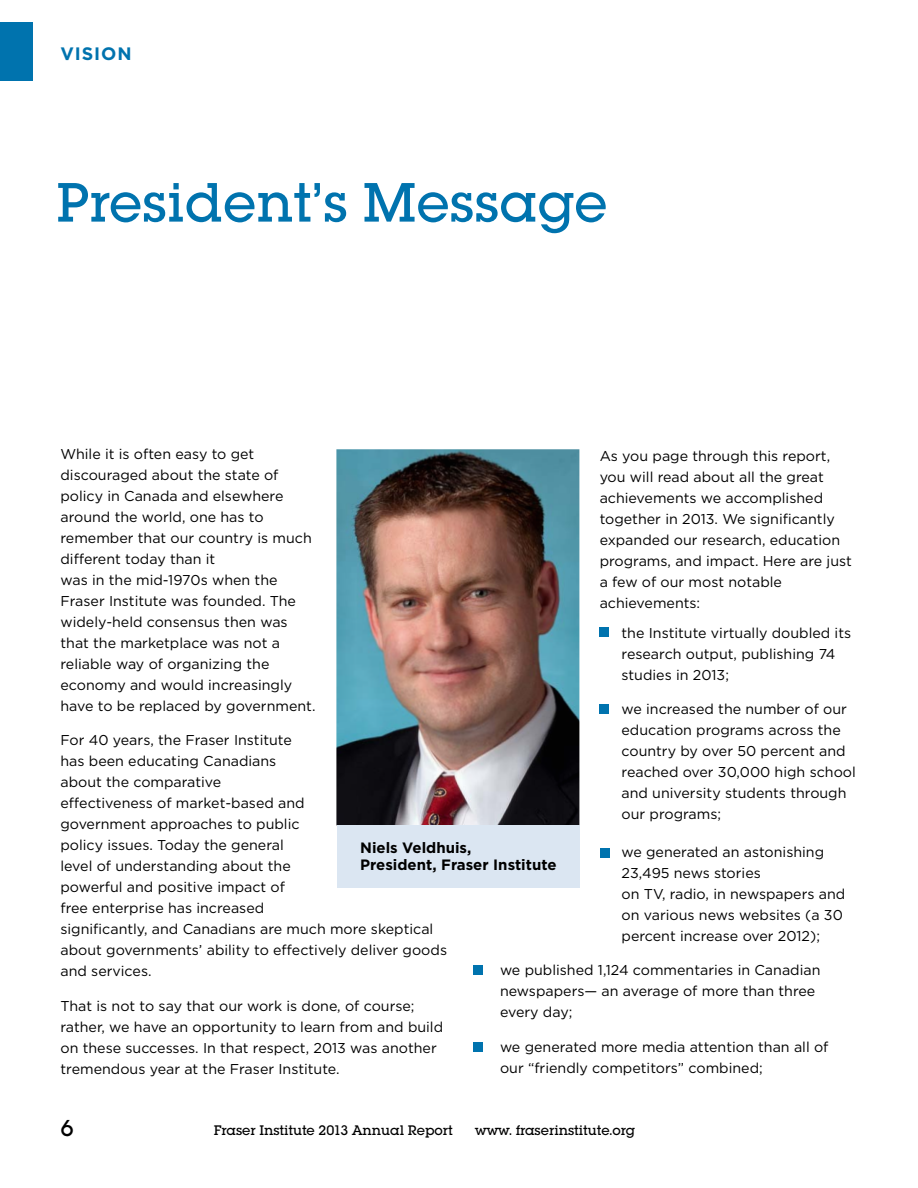
<style>
.page{position:relative;width:918px;height:1188px;background:#fff}
.page>*{position:absolute;margin:0;border:0;box-sizing:border-box;transform-origin:0 0}
.t1{font:500 54px "Lubalin Graph Std";color:#0073ae}
.t2{font:500 22.5px "Lubalin Graph Std";color:#000}
.t3{font:700 18px "Gotham";letter-spacing:.05em;color:#0073ae}
.t4{font:700 15px/16.5px "Gotham";color:#000}
.t5{font:14.25px/21px "Gotham";color:#000}
.t6{font:500 13.5px "Lubalin Graph Std";color:#000}
</style>
<div class="page">
<div style="left:0;top:23px;width:32px;height:58px;background:#0073ae"></div>
<img style="left:336px;top:449px;width:243px;height:376px">
<div style="left:337px;top:825px;width:242px;height:63px;background:#dbe6f2"></div>
<div style="left:599px;top:627px;width:10px;height:10px;background:#0073ae"></div>
<div style="left:599px;top:704px;width:10px;height:10px;background:#0073ae"></div>
<div style="left:473px;top:965px;width:10px;height:10px;background:#0073ae"></div>
<div style="left:473px;top:1042px;width:10px;height:10px;background:#0073ae"></div>
<div style="left:600px;top:848px;width:10px;height:10px;background:#0073ae"></div>
<p class="t3" style="left:60px;top:41px;width:73px">VISION</p>
<h1 class="t1" style="left:56px;top:168px;width:553px">President’s Message</h1>
<p class="t5" style="left:60px;top:443px;width:257px">While it is often easy to get discouraged about the state of policy in Canada and elsewhere around the world, one has to remember that our country is much different today than it<br>was in the mid-1970s when the<br>Fraser Institute was founded. The widely-held consensus then was that the marketplace was not a reliable way of organizing the economy and would increasingly have to be replaced by government.</p>
<p class="t5" style="left:60px;top:729px;width:388px">For 40 years, the Fraser Institute<br>has been educating Canadians<br>about the comparative<br>effectiveness of market-based and<br>government approaches to public<br>policy issues. Today the general<br>level of understanding about the<br>powerful and positive impact of<br>free enterprise has increased<br>significantly, and Canadians are much more skeptical about governments’ ability to effectively deliver goods and services.</p>
<p class="t5" style="left:60px;top:995px;width:384px">That is not to say that our work is done, of course; rather, we have an opportunity to learn from and build on these successes. In that respect, 2013 was another tremendous year at the Fraser Institute.</p>
<p class="t5" style="left:600px;top:445px;width:254px">As you page through this report, you will read about all the great achievements we accomplished together in 2013. We significantly expanded our research, education programs, and impact. Here are just a few of our most notable achievements:</p>
<p class="t5" style="left:622px;top:622px;width:231px;text-indent:-22px">• the Institute virtually doubled its research output, publishing 74 studies in 2013;</p>
<p class="t5" style="left:622px;top:698px;width:236px;text-indent:-22px">• we increased the number of our education programs across the country by over 50 percent and reached over 30,000 high school and university students through our programs;</p>
<p class="t5" style="left:622px;top:841px;width:225px">we generated an astonishing<br>23,495 news stories<br>on TV, radio, in newspapers and on various news websites (a 30 percent increase over 2012);</p>
<p class="t5" style="left:500px;top:959px;width:322px;text-indent:-27px">• we published 1,124 commentaries in Canadian newspapers— an average of more than three every day;</p>
<p class="t5" style="left:500px;top:1036px;width:330px;text-indent:-27px">• we generated more media attention than all of our “friendly competitors” combined;</p>
<p class="t4" style="left:360px;top:840px;width:198px">Niels Veldhuis,<br>President, Fraser Institute</p>
<h2 class="t2" style="left:60px;top:1114px;width:15px">6</h2>
<p class="t6" style="left:214px;top:1122px;width:241px">Fraser Institute 2013 Annual Report</p>
<p class="t6" style="left:475px;top:1122px;width:162px">www. fraserinstitute.org</p>
</div>
